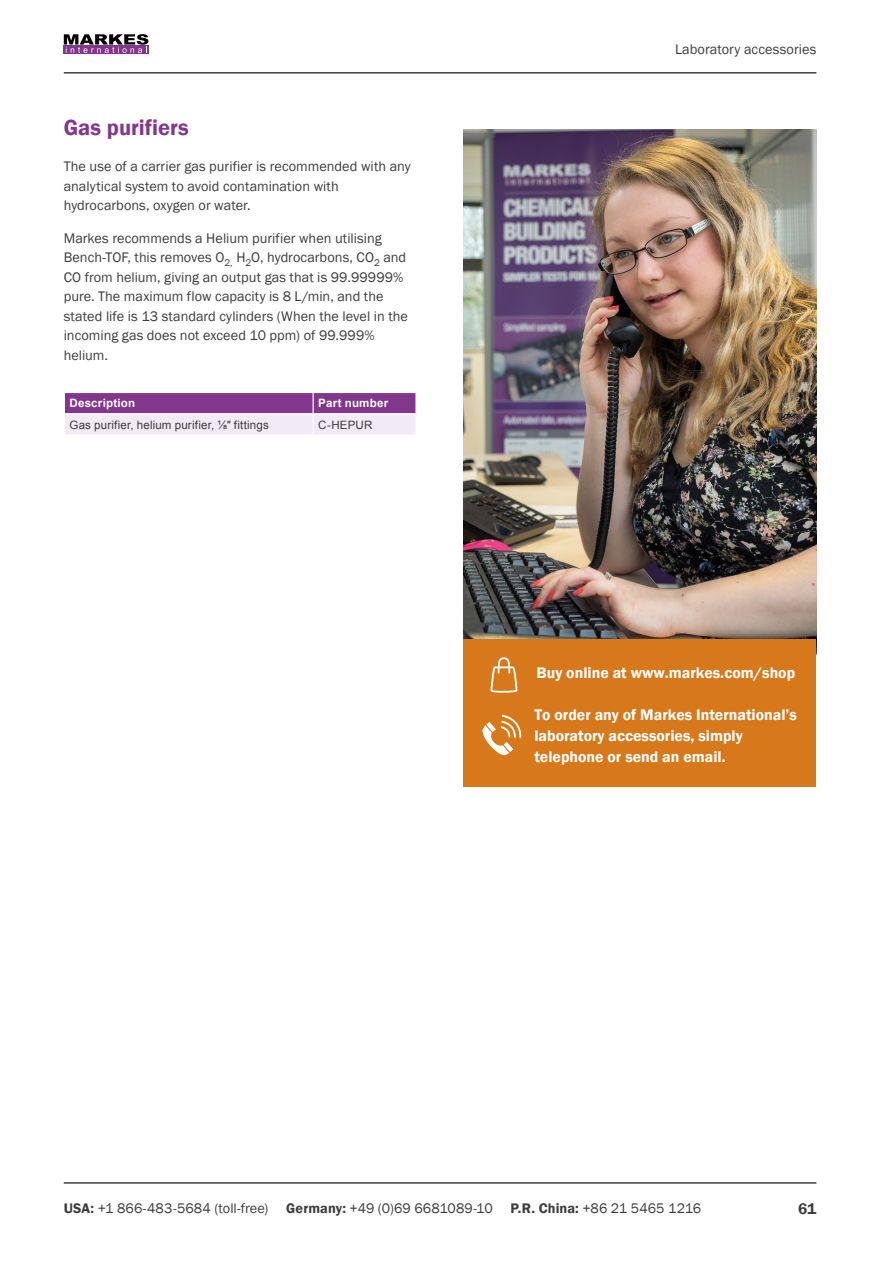
<style>
.page{position:relative;width:893px;height:1263px;background:#fff}
.page>*{position:absolute;margin:0;border:0;box-sizing:border-box;transform-origin:0 0}
.t1{font:600 22.5px "Franklin Gothic";color:#82368c}
.t2{font:600 15.75px/21px "Franklin Gothic";color:#fff}
.t3{font:600 15.75px "Franklin Gothic";color:#3c3c3b}
.t4{font:14.25px/19.5px "Franklin Gothic";color:#3c3c3b}
.t5{font:11.55px "Arial";letter-spacing:.015em;color:#3c3c3b}
.t6{font:700 11.55px "Arial";letter-spacing:.02em;color:#fff}
.s1{font-weight:600}
</style>
<div class="page">
<hr style="left:64px;top:1182px;width:752px;height:1px;background:#000">
<hr style="left:64px;top:72px;width:752px;height:1px;background:#000">
<div style="left:64px;top:46px;width:85px;height:8px;background:#82368c"></div>
<svg style="left:64px;top:34px;width:84px;height:19px"></svg>
<svg style="left:64px;top:392px;width:352px;height:42px;background:#bd96c4"></svg>
<img style="left:463px;top:130px;width:353px;height:509px">
<div style="left:463px;top:639px;width:353px;height:148px;background:#d7781b"></div>
<svg style="left:482px;top:714px;width:40px;height:41px"></svg>
<svg style="left:490px;top:657px;width:28px;height:36px"></svg>
<h1 class="t1" style="left:64px;top:113px;width:126px">Gas purifiers</h1>
<p class="t4" style="left:64px;top:157px;width:348px">The use of a carrier gas purifier is recommended with any analytical system to avoid contamination with hydrocarbons, oxygen or water.</p>
<p class="t4" style="left:64px;top:228px;width:346px">Markes recommends a Helium purifier when utilising Bench-TOF, this removes O<sub>2,</sub> H<sub>2</sub>O, hydrocarbons, CO<sub>2</sub> and CO from helium, giving an output gas that is 99.99999% pure. The maximum flow capacity is 8 L/min, and the stated life is 13 standard cylinders (When the level in the incoming gas does not exceed 10 ppm) of 99.999% helium.</p>
<p class="t6" style="left:69px;top:396px;width:67px">Description</p>
<p class="t6" style="left:318px;top:396px;width:72px">Part number</p>
<p class="t5" style="left:69px;top:417px;width:201px">Gas purifier, helium purifier, ⅛″ fittings</p>
<p class="t5" style="left:318px;top:417px;width:56px">C-HEPUR</p>
<p class="t4" style="left:675px;top:40px;width:143px">Laboratory accessories</p>
<p class="t2" style="left:537px;top:663px;width:260px">Buy online at www.markes.com/shop</p>
<p class="t2" style="left:534px;top:704px;width:264px">To order any of Markes International’s laboratory accessories, simply telephone or send an email.</p>
<p class="t4" style="left:64px;top:1199px;width:430px"><span class="s1">USA:</span> +1 866-483-5684 (toll-free) <span class="s1">Germany:</span> +49 (0)69 6681089-10</p>
<p class="t4" style="left:511px;top:1199px;width:192px"><span class="s1">P.R. China:</span> +86 21 5465 1216</p>
<p class="t3" style="left:798px;top:1199px;width:20px">61</p>
</div>
